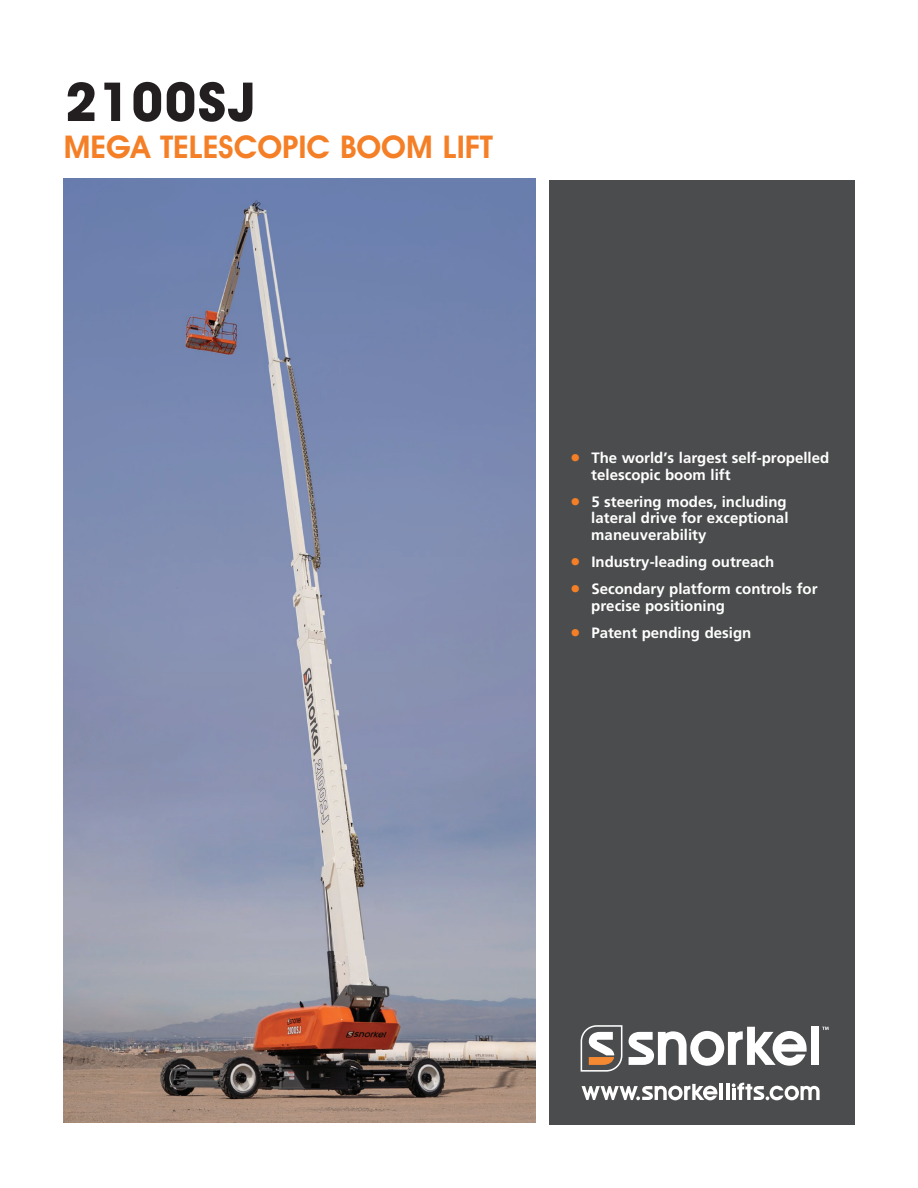
<style>
.page{position:relative;width:918px;height:1188px;background:#fff}
.page>*{position:absolute;margin:0;border:0;box-sizing:border-box;transform-origin:0 0}
.t1{font:700 54px "Avant Garde IT Cby BT";letter-spacing:.02em;color:#231f20}
.t2{font:600 31.5px "Avant Garde IT Cby BT";color:#f47f26}
.t3{font:700 15px/16.5px "Frutiger";color:#fff}
.s1{font-size:21px;color:#f47f26}
</style>
<div class="page">
<div style="left:549px;top:180px;width:305px;height:944px;background:#4b4c4d"></div>
<hr style="left:719px;top:1084px;width:3px;height:16px;background:#fff">
<hr style="left:726px;top:1084px;width:3px;height:16px;background:#fff">
<svg style="left:582px;top:1084px;width:135px;height:16px"></svg>
<svg style="left:732px;top:1083px;width:88px;height:17px"></svg>
<svg style="left:822px;top:1027px;width:7px;height:3px"></svg>
<div style="left:811px;top:1027px;width:7px;height:38px;background:#fff"></div>
<svg style="left:629px;top:1027px;width:178px;height:39px"></svg>
<svg style="left:581px;top:1025px;width:41px;height:47px"></svg>
<img style="left:64px;top:179px;width:472px;height:944px">
<p class="t1" style="left:65px;top:69px;width:192px">2100SJ</p>
<p class="t2" style="left:64px;top:128px;width:431px">MEGA TELESCOPIC BOOM LIFT</p>
<p class="t3" style="left:591px;top:450px;width:239px;text-indent:-21px"><span class="s1">•</span> The world’s largest self-propelled telescopic boom lift</p>
<p class="t3" style="left:591px;top:493px;width:199px;text-align:justify;text-indent:-21px"><span class="s1">•</span> 5 steering modes, including lateral drive for exceptional maneuverability</p>
<p class="t3" style="left:570px;top:554px;width:206px"><span class="s1">•</span> Industry-leading outreach</p>
<p class="t3" style="left:591px;top:581px;width:228px;text-indent:-21px"><span class="s1">•</span> Secondary platform controls for precise positioning</p>
<p class="t3" style="left:570px;top:624px;width:183px"><span class="s1">•</span> Patent pending design</p>
</div>
